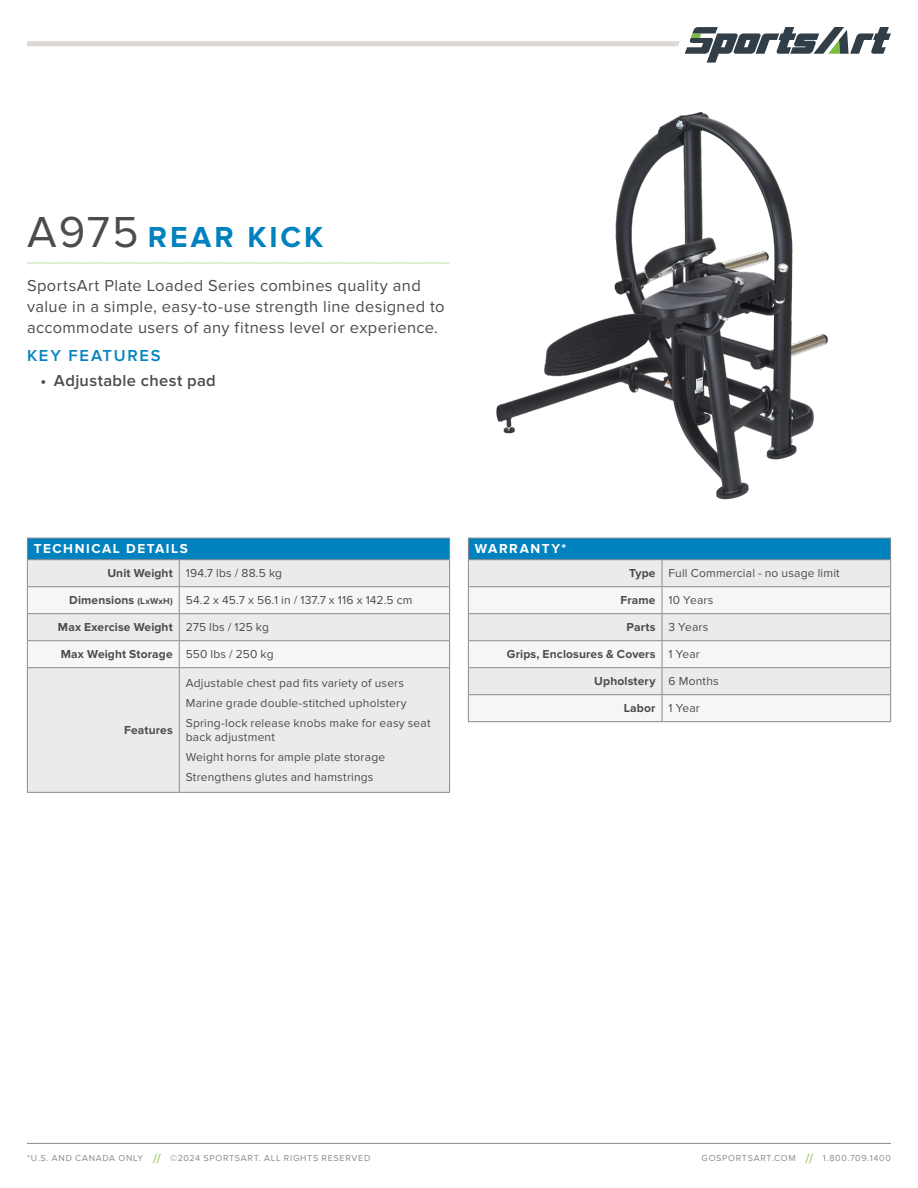
<style>
.page{position:relative;width:918px;height:1188px;background:#fff}
.page>*{position:absolute;margin:0;border:0;box-sizing:border-box;transform-origin:0 0}
.t1{font:700 30px "Proxima Nova";letter-spacing:.1em;color:#0082bf}
.t2{font:16.5px/21px "Proxima Nova";letter-spacing:.025em;color:#4b4c50}
.Details{font:600 16.5px "Proxima Nova";letter-spacing:.02em;color:#4b4c50}
.t3{font:600 16.5px "Proxima Nova";letter-spacing:.105em;color:#0082bf}
.t4{font:700 13.5px "Proxima Nova";letter-spacing:.115em;color:#fff}
.Details_Bullets{font:12px/14.4px "Proxima Nova";letter-spacing:.015em;color:#4b4c50}
.Details-2{font:700 12px "Proxima Nova";letter-spacing:.01em;color:#4b4c50}
.t5{font:9px "Proxima Nova";letter-spacing:.08em;color:#8b8a8e}
.s1{font-weight:400;font-size:45px;color:#4b4c50}
.s2{font-size:9px}
.s3{font-size:13.5px;color:#7fbd41}
</style>
<div class="page">
<hr style="left:27px;top:1143px;width:864px;height:1px;background:#8b8a8e">
<svg style="left:27px;top:27px;width:864px;height:36px"></svg>
<div style="left:28px;top:668px;width:421px;height:124px;background:#ebebeb"></div>
<svg style="left:27px;top:538px;width:423px;height:129px"></svg>
<hr style="left:27px;top:667px;width:152px;height:1px;background:#8b8a8e">
<hr style="left:27px;top:668px;width:1px;height:124px;background:#8b8a8e">
<hr style="left:179px;top:667px;width:271px;height:1px;background:#8b8a8e">
<hr style="left:179px;top:668px;width:1px;height:124px;background:#8b8a8e">
<hr style="left:449px;top:668px;width:1px;height:124px;background:#8b8a8e">
<hr style="left:27px;top:792px;width:152px;height:1px;background:#8b8a8e">
<hr style="left:179px;top:792px;width:271px;height:1px;background:#8b8a8e">
<img style="left:496px;top:111px;width:332px;height:389px">
<svg style="left:27px;top:262px;width:423px;height:2px"></svg>
<div style="left:468px;top:538px;width:423px;height:22px;background:#0082bf"></div>
<div style="left:469px;top:560px;width:421px;height:26px;background:#ebebeb"></div>
<svg style="left:469px;top:587px;width:421px;height:134px;fill:#f6f6f6"></svg>
<hr style="left:468px;top:538px;width:194px;height:1px;background:#8b8a8e">
<hr style="left:662px;top:538px;width:229px;height:1px;background:#8b8a8e">
<hr style="left:468px;top:559px;width:194px;height:1px;background:#8b8a8e">
<hr style="left:662px;top:559px;width:229px;height:1px;background:#8b8a8e">
<hr style="left:468px;top:586px;width:194px;height:1px;background:#8b8a8e">
<hr style="left:662px;top:586px;width:229px;height:1px;background:#8b8a8e">
<hr style="left:468px;top:613px;width:194px;height:1px;background:#8b8a8e">
<hr style="left:662px;top:613px;width:229px;height:1px;background:#8b8a8e">
<hr style="left:468px;top:640px;width:194px;height:1px;background:#8b8a8e">
<hr style="left:662px;top:640px;width:229px;height:1px;background:#8b8a8e">
<hr style="left:468px;top:667px;width:194px;height:1px;background:#8b8a8e">
<hr style="left:662px;top:667px;width:229px;height:1px;background:#8b8a8e">
<hr style="left:468px;top:694px;width:194px;height:1px;background:#8b8a8e">
<svg style="left:468px;top:538px;width:1px;height:183px"></svg>
<hr style="left:662px;top:694px;width:229px;height:1px;background:#8b8a8e">
<svg style="left:662px;top:560px;width:1px;height:161px"></svg>
<svg style="left:890px;top:538px;width:1px;height:183px"></svg>
<hr style="left:468px;top:721px;width:194px;height:1px;background:#8b8a8e">
<hr style="left:662px;top:721px;width:229px;height:1px;background:#8b8a8e">
<p class="t1" style="left:27px;top:220px;width:298px"><span class="s1">A975</span> REAR KICK</p>
<p class="t2" style="left:27px;top:276px;width:419px">SportsArt Plate Loaded Series combines quality and value in a simple, easy-to-use strength line designed to accommodate users of any fitness level or experience.</p>
<p class="t3" style="left:27px;top:346px;width:135px">KEY FEATURES</p>
<p class="Details" style="left:40px;top:371px;width:177px">• Adjustable chest pad</p>
<p class="t4" style="left:34px;top:541px;width:156px">TECHNICAL DETAILS</p>
<p class="Details-2" style="left:107px;top:566px;width:67px">Unit Weight</p>
<p class="Details_Bullets" style="left:186px;top:566px;width:98px">194.7 lbs / 88.5 kg</p>
<p class="Details-2" style="left:69px;top:593px;width:105px">Dimensions <span class="s2">(LxWxH)</span></p>
<p class="Details_Bullets" style="left:186px;top:593px;width:228px">54.2 x 45.7 x 56.1 in / 137.7 x 116 x 142.5 cm</p>
<p class="Details-2" style="left:58px;top:620px;width:116px">Max Exercise Weight</p>
<p class="Details_Bullets" style="left:186px;top:620px;width:85px">275 lbs / 125 kg</p>
<p class="Details-2" style="left:61px;top:647px;width:113px">Max Weight Storage</p>
<p class="Details_Bullets" style="left:186px;top:647px;width:89px">550 lbs / 250 kg</p>
<p class="Details-2" style="left:124px;top:723px;width:50px">Features</p>
<p class="Details_Bullets" style="left:186px;top:676px;width:220px">Adjustable chest pad fits variety of users</p>
<p class="Details_Bullets" style="left:186px;top:696px;width:222px">Marine grade double-stitched upholstery</p>
<p class="Details_Bullets" style="left:186px;top:716px;width:246px">Spring-lock release knobs make for easy seat back adjustment</p>
<p class="Details_Bullets" style="left:186px;top:750px;width:201px">Weight horns for ample plate storage</p>
<p class="Details_Bullets" style="left:186px;top:770px;width:189px">Strengthens glutes and hamstrings</p>
<p class="t4" style="left:475px;top:541px;width:93px">WARRANTY*</p>
<p class="Details-2" style="left:629px;top:566px;width:28px">Type</p>
<p class="Details_Bullets" style="left:669px;top:566px;width:173px">Full Commercial - no usage limit</p>
<p class="Details-2" style="left:621px;top:593px;width:36px">Frame</p>
<p class="Details_Bullets" style="left:669px;top:593px;width:46px">10 Years</p>
<p class="Details-2" style="left:627px;top:620px;width:31px">Parts</p>
<p class="Details_Bullets" style="left:669px;top:620px;width:41px">3 Years</p>
<p class="Details-2" style="left:507px;top:647px;width:150px">Grips, Enclosures &amp; Covers</p>
<p class="Details_Bullets" style="left:669px;top:647px;width:33px">1 Year</p>
<p class="Details-2" style="left:594px;top:674px;width:63px">Upholstery</p>
<p class="Details_Bullets" style="left:669px;top:674px;width:52px">6 Months</p>
<p class="Details-2" style="left:624px;top:701px;width:33px">Labor</p>
<p class="Details_Bullets" style="left:669px;top:701px;width:33px">1 Year</p>
<p class="t5" style="left:27px;top:1153px;width:345px">*U.S. AND CANADA ONLY <span class="s3">//</span> ©2024 SPORTSART. ALL RIGHTS RESERVED</p>
<p class="t5" style="left:702px;top:1153px;width:191px">GOSPORTSART.COM <span class="s3">//</span> 1.800.709.1400</p>
</div>
